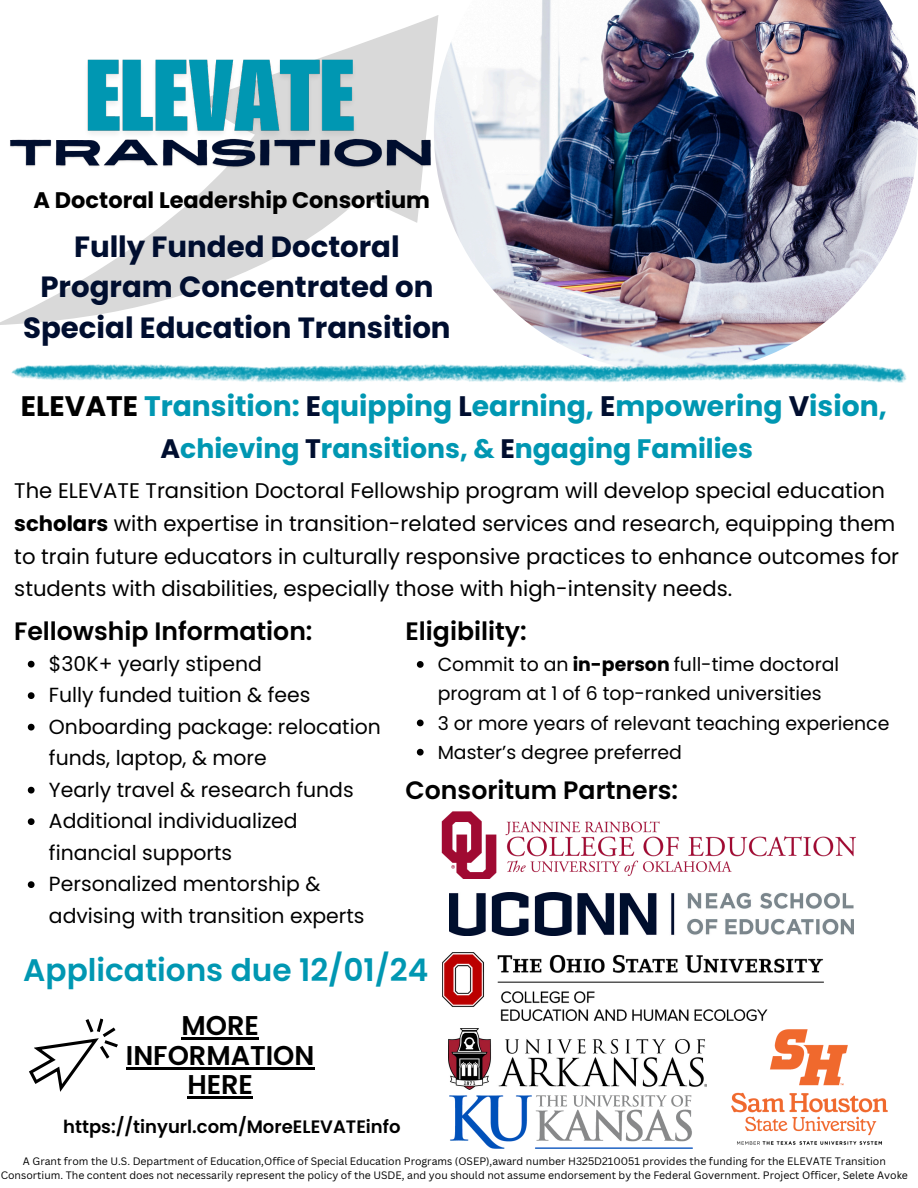
<style>
.page{position:relative;width:918px;height:1188px;background:#fff}
.page>*{position:absolute;margin:0;border:0;box-sizing:border-box;transform-origin:0 0}
.t1{font:600 31.2px "Poppins";color:#0097b2}
.t2{font:700 29.25px/40.5px "Poppins";color:#000e2f;text-align:center}
.t3{font:700 28.2px "Poppins";color:#0097b2}
.t4{font:600 27.15px/29.2px "Poppins";color:#000;text-align:center}
.t5{font:700 26.7px "Poppins";color:#0097b2}
.t6{font:600 25.2px "Poppins";color:#000}
.t7{font:700 22.5px "Poppins";color:#000}
.t8{font:21.15px/32.7px "Poppins";color:#000}
.t9{font:20.4px/31.5px "Poppins";color:#000}
.t10{font:18.9px/29.2px "Poppins";color:#000}
.t11{font:600 18px "Poppins";color:#000}
.t12{font:10.5px/14px "Canva Sans";color:#000;text-align:center}
.s1{color:#000}
.s2{color:#000e2f}
.s3{font-weight:700}
</style>
<div class="page">
<svg style="left:0;top:17px;width:434px;height:308px"></svg>
<img style="left:434px;top:0;width:484px;height:363px">
<svg style="left:11px;top:363px;width:896px;height:20px"></svg>
<hr style="left:181px;top:1038px;width:78px;height:2px;background:#000">
<hr style="left:126px;top:1067px;width:189px;height:2px;background:#000">
<hr style="left:187px;top:1096px;width:66px;height:2px;background:#000">
<svg style="left:29px;top:1018px;width:89px;height:74px"></svg>
<img style="left:449px;top:1095px;width:243px;height:53px">
<img style="left:448px;top:1028px;width:257px;height:62px">
<img style="left:442px;top:952px;width:382px;height:69px">
<img style="left:705px;top:1017px;width:183px;height:128px">
<img style="left:449px;top:892px;width:404px;height:43px">
<img style="left:441px;top:811px;width:415px;height:68px">
<img style="left:76px;top:54px;width:289px;height:71px">
<img style="left:6px;top:125px;width:430px;height:54px">
<svg style="left:28px;top:661px;width:7px;height:7px"></svg>
<svg style="left:28px;top:692px;width:7px;height:7px"></svg>
<svg style="left:28px;top:724px;width:7px;height:7px"></svg>
<svg style="left:28px;top:787px;width:7px;height:7px"></svg>
<svg style="left:28px;top:818px;width:7px;height:7px"></svg>
<svg style="left:28px;top:881px;width:7px;height:7px"></svg>
<svg style="left:417px;top:661px;width:7px;height:7px"></svg>
<svg style="left:417px;top:720px;width:7px;height:6px"></svg>
<svg style="left:417px;top:749px;width:7px;height:7px"></svg>
<p class="t7" style="left:34px;top:184px;width:398px">A Doctoral Leadership Consortium</p>
<p class="t2" style="left:23px;top:226px;width:429px">Fully Funded Doctoral<br>Program Concentrated on<br>Special Education Transition</p>
<p class="t3" style="left:21px;top:387px;width:868px"><span class="s1">ELEVATE</span> Transition: <span class="s2">E</span>quipping <span class="s2">L</span>earning, <span class="s2">E</span>mpowering <span class="s2">V</span>ision,</p>
<p class="t5" style="left:161px;top:430px;width:594px"><span class="s2">A</span>chieving <span class="s2">T</span>ransitions, &amp; <span class="s2">E</span>ngaging Families</p>
<p class="t8" style="left:14px;top:474px;width:886px">The ELEVATE Transition Doctoral Fellowship program will develop special education <span class="s3">scholars</span> with expertise in transition-related services and research, equipping them to train future educators in culturally responsive practices to enhance outcomes for students with disabilities, especially those with high-intensity needs.</p>
<p class="t6" style="left:14px;top:614px;width:300px">Fellowship Information:</p>
<p class="t6" style="left:406px;top:614px;width:123px">Eligibility:</p>
<p class="t9" style="left:49px;top:648px;width:214px">$30K+ yearly stipend</p>
<p class="t9" style="left:49px;top:680px;width:263px">Fully funded tuition &amp; fees</p>
<p class="t9" style="left:49px;top:711px;width:333px">Onboarding package: relocation funds, laptop, &amp; more</p>
<p class="t9" style="left:49px;top:774px;width:306px">Yearly travel &amp; research funds</p>
<p class="t9" style="left:49px;top:806px;width:250px">Additional individualized financial supports</p>
<p class="t9" style="left:49px;top:869px;width:317px">Personalized mentorship &amp; advising with transition experts</p>
<p class="t10" style="left:438px;top:650px;width:403px">Commit to an <span class="s3">in-person</span> full-time doctoral program at 1 of 6 top-ranked universities</p>
<p class="t10" style="left:438px;top:708px;width:453px">3 or more years of relevant teaching experience</p>
<p class="t10" style="left:438px;top:738px;width:246px">Master’s degree preferred</p>
<p class="t6" style="left:406px;top:773px;width:274px">Consoritum Partners:</p>
<p class="t1" style="left:23px;top:948px;width:407px">Applications due 12/01/24</p>
<h6 class="t4" style="left:126px;top:1011px;width:190px">MORE<br>INFORMATION<br>HERE</h6>
<p class="t11" style="left:63px;top:1114px;width:339px">https://tinyurl.com/MoreELEVATEinfo</p>
<p class="t12" style="left:1px;top:1154px;width:909px">A Grant from the U.S. Department of Education,Office of Special Education Programs (OSEP),award number H325D210051 provides the funding for the ELEVATE Transition<br>Consortium. The content does not necessarily represent the policy of the USDE, and you should not assume endorsement by the Federal Government. Project Officer, Selete Avoke</p>
</div>
